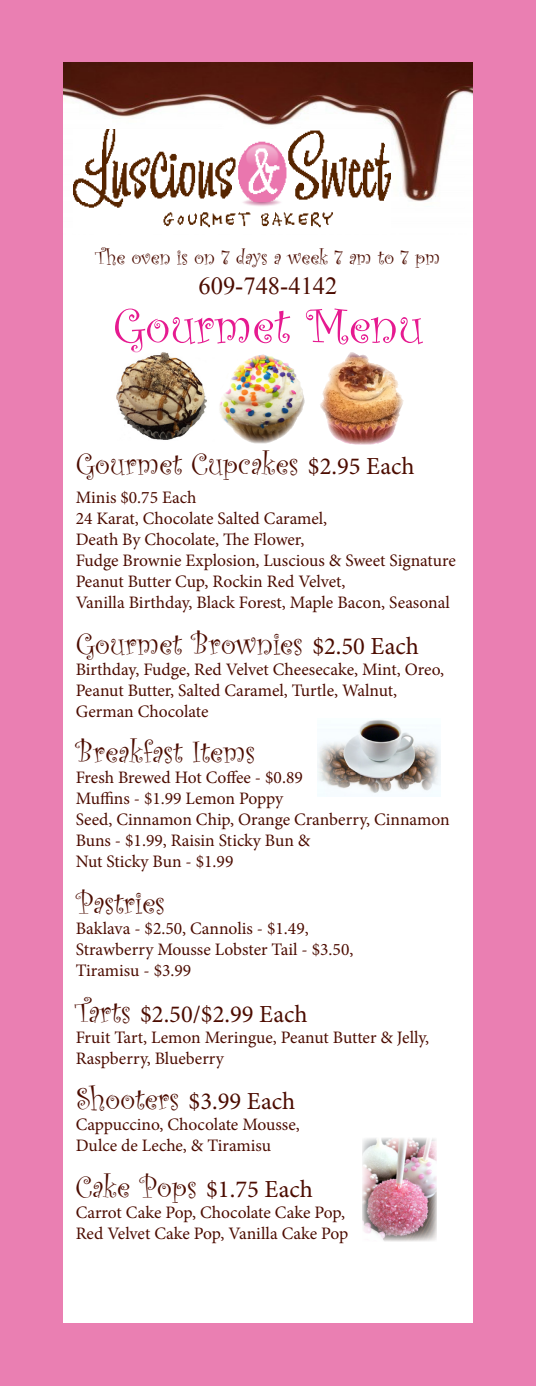
<style>
.page{position:relative;width:536px;height:1386px;background:#ea7fb2}
.page>*{position:absolute;margin:0;border:0;box-sizing:border-box;transform-origin:0 0}
.t1{font:52.5px "Curlz";color:#e61a90}
.t2{font:31.5px "Curlz";color:#4c0c00}
.t3{font:24.5px "Minion Pro";color:#4c0c00}
.t4{font:24.5px "Times New Roman";color:#4c0c00}
.t5{font:21px "Curlz";color:#4c0c00}
.t6{font:17.5px/21px "Minion Pro";letter-spacing:-.005em;color:#4c0c00}
.s1{font-family:"Minion Pro";font-size:24.5px}
.s2{font-family:"Curlz";font-size:31.5px}
</style>
<div class="page">
<div style="left:63px;top:63px;width:409px;height:1260px;background:#fff"></div>
<img style="left:63px;top:63px;width:409px;height:139px">
<img style="left:73px;top:130px;width:318px;height:98px">
<img style="left:320px;top:353px;width:30px;height:55px">
<img style="left:318px;top:719px;width:122px;height:77px">
<img style="left:362px;top:1138px;width:75px;height:103px">
<img style="left:219px;top:354px;width:86px;height:90px">
<img style="left:116px;top:352px;width:91px;height:88px">
<p class="t5" style="left:96px;top:243px;width:346px">The oven is on 7 days a week 7 am to 7 pm</p>
<p class="t4" style="left:198px;top:269px;width:140px">609-748-4142</p>
<p class="t1" style="left:113px;top:289px;width:311px">Gourmet Menu</p>
<p class="t2" style="left:76px;top:441px;width:340px">Gourmet Cupcakes <span class="s1">$2.95 Each</span></p>
<p class="t6" style="left:76px;top:487px;width:122px">Minis $0.75 Each</p>
<p class="t6" style="left:76px;top:508px;width:253px">24 Karat, Chocolate Salted Caramel,</p>
<p class="t6" style="left:76px;top:529px;width:230px">Death By Chocolate, The Flower,</p>
<p class="t6" style="left:76px;top:550px;width:381px">Fudge Brownie Explosion, Luscious &amp; Sweet Signature</p>
<p class="t6" style="left:76px;top:571px;width:271px">Peanut Butter Cup, Rockin Red Velvet,</p>
<p class="t6" style="left:76px;top:592px;width:375px">Vanilla Birthday, Black Forest, Maple Bacon, Seasonal</p>
<p class="t2" style="left:76px;top:621px;width:344px">Gourmet Brownies <span class="s1">$2.50 Each</span></p>
<p class="t6" style="left:76px;top:659px;width:370px">Birthday, Fudge, Red Velvet Cheesecake, Mint, Oreo,<br>Peanut Butter, Salted Caramel, Turtle, Walnut,</p>
<p class="t6" style="left:76px;top:701px;width:134px">German Chocolate</p>
<p class="t2" style="left:76px;top:730px;width:181px">Breakfast Items</p>
<p class="t6" style="left:76px;top:767px;width:228px">Fresh Brewed Hot Coffee - $0.89</p>
<p class="t6" style="left:76px;top:788px;width:209px">Muffins - $1.99 Lemon Poppy</p>
<p class="t6" style="left:76px;top:809px;width:375px">Seed, Cinnamon Chip, Orange Cranberry, Cinnamon<br>Buns - $1.99, Raisin Sticky Bun &amp;</p>
<p class="t6" style="left:76px;top:851px;width:159px">Nut Sticky Bun - $1.99</p>
<p class="t2" style="left:76px;top:881px;width:91px">Pastries</p>
<p class="t6" style="left:76px;top:918px;width:234px">Baklava - $2.50, Cannolis - $1.49,</p>
<p class="t6" style="left:76px;top:939px;width:279px">Strawberry Mousse Lobster Tail - $3.50,</p>
<p class="t6" style="left:76px;top:960px;width:117px">Tiramisu - $3.99</p>
<p class="t3" style="left:76px;top:997px;width:233px"><span class="s2">Tarts</span> $2.50/$2.99 Each</p>
<p class="t6" style="left:76px;top:1027px;width:355px">Fruit Tart, Lemon Meringue, Peanut Butter &amp; Jelly,<br>Raspberry, Blueberry</p>
<p class="t3" style="left:76px;top:1085px;width:221px"><span class="s2">Shooters</span> $3.99 Each</p>
<p class="t6" style="left:76px;top:1114px;width:225px">Cappuccino, Chocolate Mousse,</p>
<p class="t6" style="left:76px;top:1135px;width:197px">Dulce de Leche, &amp; Tiramisu</p>
<p class="t3" style="left:76px;top:1173px;width:238px"><span class="s2">Cake Pops</span> $1.75 Each</p>
<p class="t6" style="left:76px;top:1202px;width:271px">Carrot Cake Pop, Chocolate Cake Pop,</p>
<p class="t6" style="left:76px;top:1223px;width:274px">Red Velvet Cake Pop, Vanilla Cake Pop</p>
</div>
